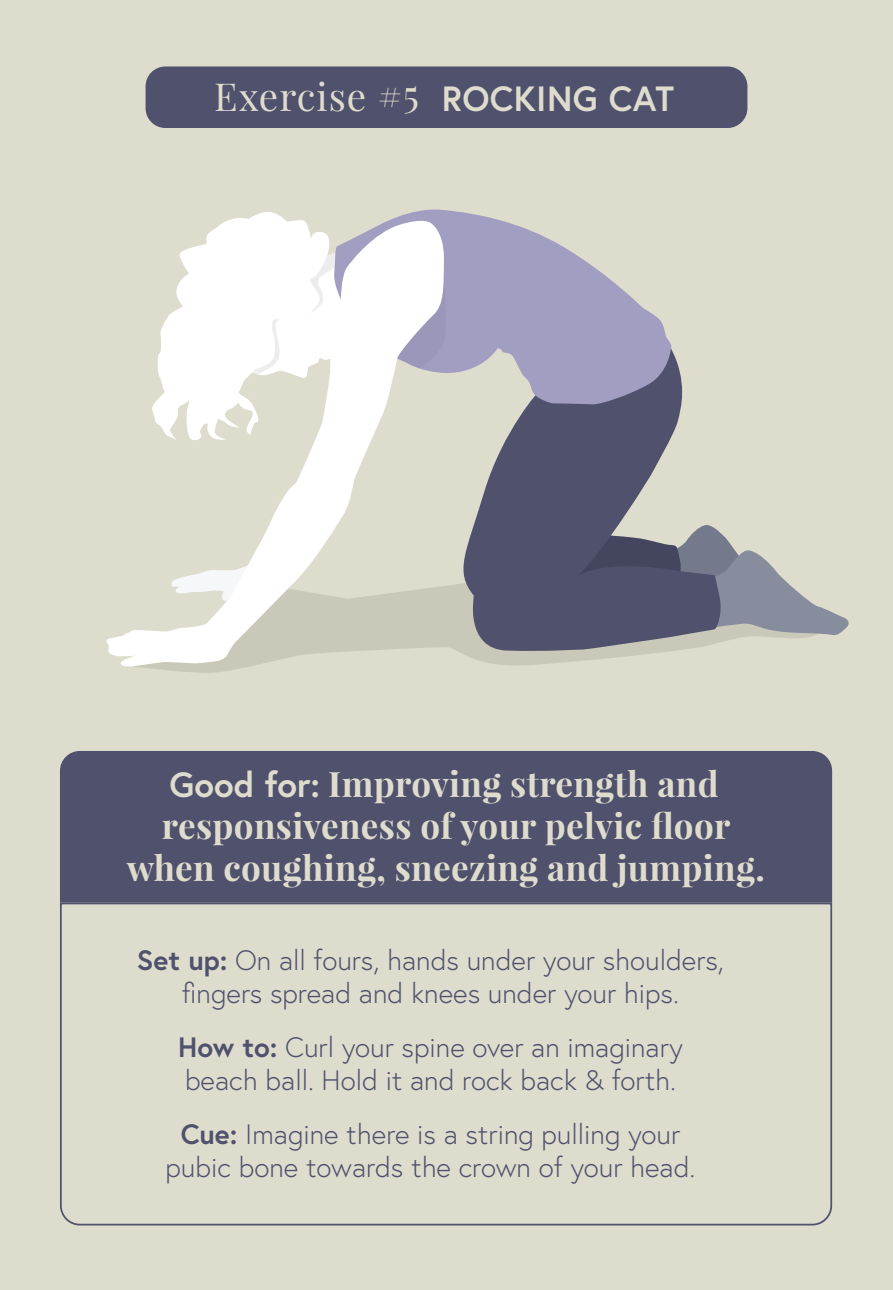
<style>
.page{position:relative;width:893px;height:1290px;background:#dedccd}
.page>*{position:absolute;margin:0;border:0;box-sizing:border-box;transform-origin:0 0}
.t1{font:38.5px "Playfair Display";letter-spacing:.025em;color:#dedccd}
.t2{font:700 35px/42px "Playfair Display";letter-spacing:.01em;color:#dedccd;text-align:center}
.t3{font:300 28px/33.6px "Europa";color:#4f516d;text-align:center}
.s1{font-family:"Europa";font-weight:700;font-size:35px}
.s2{font-family:"Europa"}
.s3{font-weight:700}
</style>
<div class="page">
<div style="left:146px;top:66px;width:601px;height:62px;background:#4f516d;border-radius:20px"></div>
<svg style="left:60px;top:902px;width:773px;height:324px"></svg>
<div style="left:60px;top:751px;width:772px;height:151px;background:#4f516d"></div>
<svg style="left:141px;top:585px;width:671px;height:88px"></svg>
<svg style="left:723px;top:535px;width:126px;height:101px"></svg>
<svg style="left:454px;top:346px;width:269px;height:306px;fill:#4f516d"></svg>
<svg style="left:398px;top:209px;width:273px;height:196px;fill:#a29ec1"></svg>
<svg style="left:444px;top:281px;width:2px;height:88px"></svg>
<svg style="left:106px;top:217px;width:338px;height:450px"></svg>
<h1 class="t1" style="left:214px;top:73px;width:461px">Exercise #5 <span class="s1">ROCKING CAT</span></h1>
<p class="t2" style="left:127px;top:762px;width:639px"><span class="s2">Good for:</span> Improving strength and responsiveness of your pelvic floor when coughing, sneezing and jumping.</p>
<p class="t3" style="left:137px;top:942px;width:588px"><span class="s3">Set up:</span> On all fours, hands under your shoulders, fingers spread and knees under your hips.</p>
<p class="t3" style="left:178px;top:1029px;width:506px;text-align:left"><span class="s3">How to:</span> Curl your spine over an imaginary beach ball. Hold it and rock back &amp; forth.</p>
<p class="t3" style="left:165px;top:1117px;width:532px"><span class="s3">Cue:</span> Imagine there is a string pulling your pubic bone towards the crown of your head.</p>
</div>
